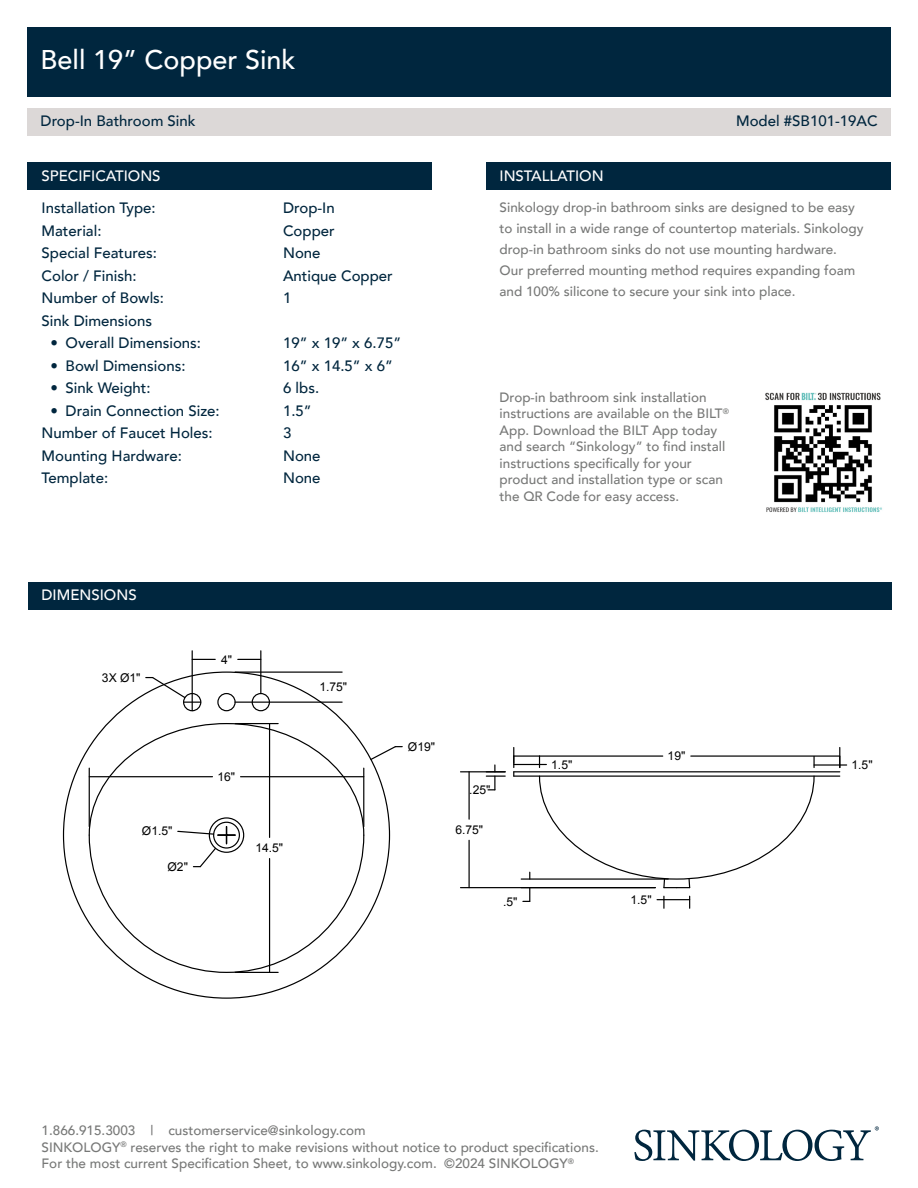
<style>
.page{position:relative;width:918px;height:1188px;background:#fff}
.page>*{position:absolute;margin:0;border:0;box-sizing:border-box;transform-origin:0 0}
.t1{font:500 27px "Avenir";color:#fff}
.t2{font:500 15px "Avenir";color:#00263e}
.t3{font:500 15px "Avenir";color:#fff}
.t4{font:500 13.5px/16.5px "Avenir";color:#777877}
.t5{font:12.15px "Arial";color:#000}
</style>
<div class="page">
<div style="left:28px;top:162px;width:404px;height:28px;background:#00263e"></div>
<div style="left:486px;top:162px;width:404px;height:28px;background:#00263e"></div>
<div style="left:28px;top:582px;width:864px;height:27px;background:#00263e"></div>
<svg style="left:634px;top:1126px;width:245px;height:35px"></svg>
<hr style="left:514px;top:771px;width:326px;height:1px;background:#000">
<hr style="left:514px;top:776px;width:326px;height:1px;background:#000">
<hr style="left:691px;top:755px;width:149px;height:2px;background:#000">
<hr style="left:461px;top:771px;width:44px;height:1px;background:#000">
<hr style="left:461px;top:887px;width:194px;height:1px;background:#000">
<hr style="left:468px;top:772px;width:2px;height:47px;background:#000">
<hr style="left:468px;top:840px;width:2px;height:48px;background:#000">
<svg style="left:486px;top:765px;width:19px;height:25px"></svg>
<hr style="left:814px;top:764px;width:26px;height:2px;background:#000">
<svg style="left:839px;top:747px;width:8px;height:21px"></svg>
<svg style="left:513px;top:747px;width:302px;height:161px"></svg>
<div style="left:252px;top:693px;width:18px;height:18px;border:1px solid #000;border-radius:50%"></div>
<div style="left:217px;top:693px;width:19px;height:18px;border:1px solid #000;border-radius:50%"></div>
<hr style="left:235px;top:702px;width:107px;height:1px;background:#000">
<hr style="left:235px;top:672px;width:107px;height:1px;background:#000">
<hr style="left:260px;top:651px;width:1px;height:43px;background:#000">
<hr style="left:192px;top:651px;width:1px;height:43px;background:#000">
<svg style="left:238px;top:659px;width:22px;height:1px"></svg>
<svg style="left:193px;top:659px;width:22px;height:1px"></svg>
<svg style="left:146px;top:676px;width:55px;height:35px"></svg>
<svg style="left:88px;top:722px;width:314px;height:252px"></svg>
<hr style="left:235px;top:723px;width:43px;height:1px;background:#000">
<hr style="left:235px;top:972px;width:43px;height:1px;background:#000">
<hr style="left:269px;top:724px;width:1px;height:113px;background:#000">
<hr style="left:269px;top:859px;width:1px;height:113px;background:#000">
<hr style="left:89px;top:768px;width:1px;height:59px;background:#000">
<hr style="left:363px;top:768px;width:1px;height:59px;background:#000">
<hr style="left:89px;top:776px;width:123px;height:1px;background:#000">
<hr style="left:241px;top:776px;width:123px;height:1px;background:#000">
<div style="left:27px;top:27px;width:864px;height:69px;background:#00263e"></div>
<div style="left:27px;top:108px;width:864px;height:27px;background:#dcd8d7"></div>
<img style="left:765px;top:392px;width:117px;height:120px">
<p class="t1" style="left:41px;top:36px;width:257px">Bell 19” Copper Sink</p>
<p class="t2" style="left:41px;top:108px;width:157px">Drop-In Bathroom Sink</p>
<p class="t2" style="left:736px;top:108px;width:143px">Model #SB101-19AC</p>
<p class="t3" style="left:41px;top:162px;width:121px">SPECIFICATIONS</p>
<p class="t3" style="left:500px;top:162px;width:106px">INSTALLATION</p>
<p class="t2" style="left:42px;top:195px;width:116px">Installation Type:</p>
<p class="t2" style="left:283px;top:195px;width:53px">Drop-In</p>
<p class="t2" style="left:42px;top:218px;width:61px">Material:</p>
<p class="t2" style="left:283px;top:218px;width:53px">Copper</p>
<p class="t2" style="left:42px;top:240px;width:117px">Special Features:</p>
<p class="t2" style="left:283px;top:240px;width:39px">None</p>
<p class="t2" style="left:42px;top:263px;width:97px">Color / Finish:</p>
<p class="t2" style="left:283px;top:263px;width:111px">Antique Copper</p>
<p class="t2" style="left:42px;top:285px;width:124px">Number of Bowls:</p>
<p class="t2" style="left:283px;top:285px;width:10px">1</p>
<p class="t2" style="left:42px;top:308px;width:112px">Sink Dimensions</p>
<p class="t2" style="left:51px;top:330px;width:152px">• Overall Dimensions:</p>
<p class="t2" style="left:283px;top:330px;width:120px">19” x 19” x 6.75”</p>
<p class="t2" style="left:51px;top:353px;width:137px">• Bowl Dimensions:</p>
<p class="t2" style="left:283px;top:353px;width:111px">16” x 14.5” x 6”</p>
<p class="t2" style="left:51px;top:375px;width:102px">• Sink Weight:</p>
<p class="t2" style="left:283px;top:375px;width:38px">6 lbs.</p>
<p class="t2" style="left:51px;top:398px;width:171px">• Drain Connection Size:</p>
<p class="t2" style="left:283px;top:398px;width:30px">1.5”</p>
<p class="t2" style="left:42px;top:420px;width:173px">Number of Faucet Holes:</p>
<p class="t2" style="left:283px;top:420px;width:10px">3</p>
<p class="t2" style="left:42px;top:443px;width:142px">Mounting Hardware:</p>
<p class="t2" style="left:283px;top:443px;width:39px">None</p>
<p class="t2" style="left:42px;top:465px;width:68px">Template:</p>
<p class="t2" style="left:283px;top:465px;width:39px">None</p>
<p class="t4" style="left:500px;top:196px;width:365px;line-height:21px">Sinkology drop-in bathroom sinks are designed to be easy to install in a wide range of countertop materials. Sinkology drop-in bathroom sinks do not use mounting hardware.<br>Our preferred mounting method requires expanding foam and 100% silicone to secure your sink into place.</p>
<p class="t4" style="left:500px;top:388px;width:231px">Drop-in bathroom sink installation instructions are available on the BILT<sup>® </sup>App. Download the BILT App today and search “Sinkology” to find install instructions specifically for your product and installation type or scan the QR Code for easy access.</p>
<p class="t3" style="left:41px;top:582px;width:97px">DIMENSIONS</p>
<p class="t5" style="left:102px;top:669px;width:40px">3X Ø1"</p>
<p class="t5" style="left:221px;top:651px;width:13px">4"</p>
<p class="t5" style="left:142px;top:823px;width:32px">Ø1.5"</p>
<p class="t5" style="left:168px;top:859px;width:22px">Ø2"</p>
<p class="t5" style="left:217px;top:769px;width:19px">16"</p>
<p class="t5" style="left:255px;top:840px;width:29px">14.5"</p>
<p class="t5" style="left:319px;top:679px;width:29px">1.75"</p>
<p class="t5" style="left:408px;top:739px;width:29px">Ø19"</p>
<p class="t5" style="left:469px;top:782px;width:23px">.25"</p>
<p class="t5" style="left:455px;top:822px;width:29px">6.75"</p>
<p class="t5" style="left:503px;top:893px;width:16px">.5"</p>
<p class="t5" style="left:668px;top:748px;width:19px">19"</p>
<p class="t5" style="left:551px;top:756px;width:23px">1.5"</p>
<p class="t5" style="left:852px;top:757px;width:23px">1.5"</p>
<p class="t5" style="left:631px;top:892px;width:23px">1.5"</p>
<p class="t4" style="left:42px;top:1122px;width:325px">1.866.915.3003 | customerservice@sinkology.com</p>
<p class="t4" style="left:42px;top:1138px;width:559px">SINKOLOGY<sup>®</sup> reserves the right to make revisions without notice to product specifications.</p>
<p class="t4" style="left:42px;top:1155px;width:534px">For the most current Specification Sheet, to www.sinkology.com. ©2024 SINKOLOGY<sup>®</sup></p>
</div>
